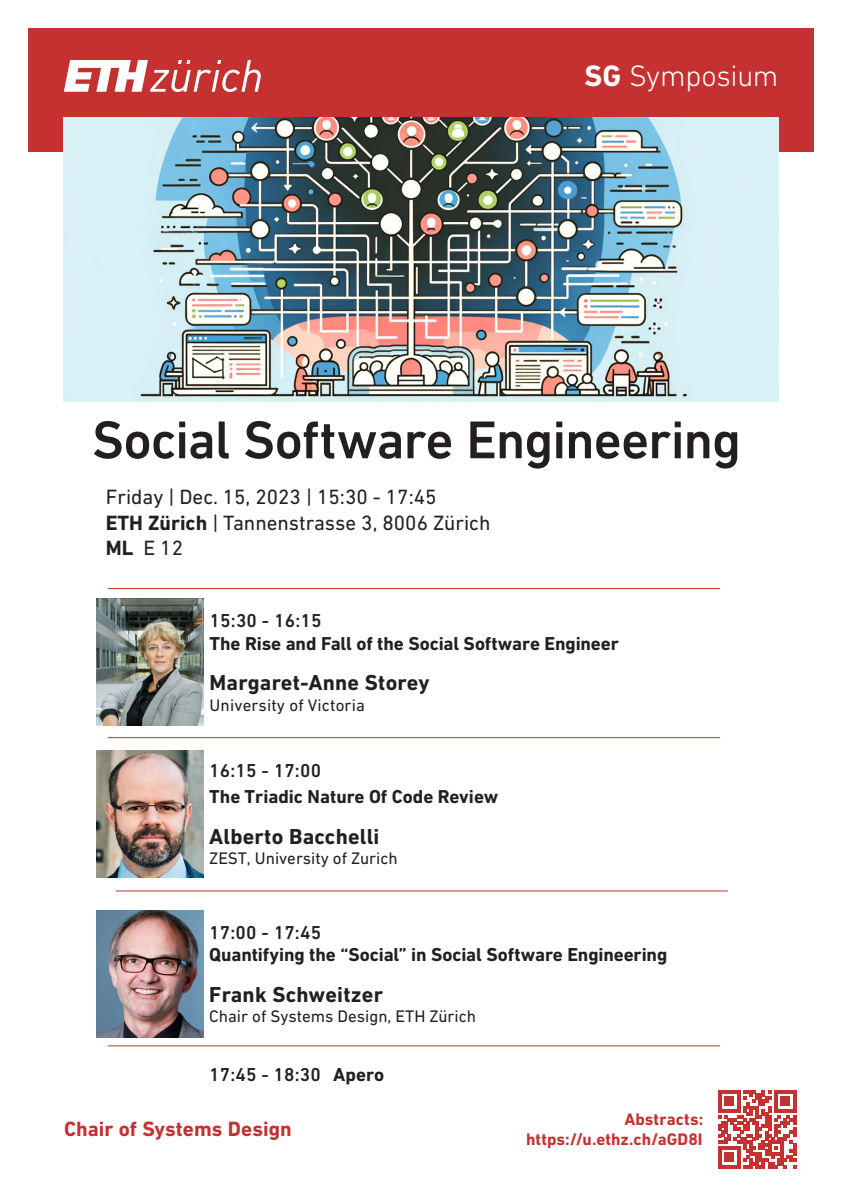
<style>
.page{position:relative;width:842px;height:1191px;background:#fff}
.page>*{position:absolute;margin:0;border:0;box-sizing:border-box;transform-origin:0 0}
._21-titel-A3{font:500 54px "DIN Next W1 G";letter-spacing:-.02em;color:#231f20}
._12-text-weiss-organ{font:300 30px "DIN Next W1 G";letter-spacing:-.01em;color:#fff}
._21-text-A2{font:700 22px "DIN Next W1 G";letter-spacing:.01em;color:#231f20}
._06-lauftext{font:21px "DIN Next W1 G";color:#231f20}
._12-text-weiss-organ-2{font:700 21px "DIN Next W1 G";color:#c53130}
._21-text-A2-2{font:700 19px/22.8px "DIN Next W1 G";letter-spacing:-.005em;color:#231f20}
._21-text-A2-3{font:500 19px "DIN Next W1 G";letter-spacing:.01em;color:#231f20}
._21-text-A2-4{font:17px "DIN Next W1 G";color:#231f20}
._12-text-weiss-organ-3{font:700 17px "DIN Next W1 G";letter-spacing:.005em;color:#c53130}
.s1{font-weight:700}
.s2{font-weight:500}
</style>
<div class="page">
<div style="left:28px;top:28px;width:786px;height:124px;background:#c53130"></div>
<img style="left:64px;top:118px;width:714px;height:284px">
<svg style="left:718px;top:1090px;width:78px;height:78px"></svg>
<hr style="left:108px;top:737px;width:612px;height:1px;background:#c53130">
<img style="left:97px;top:910px;width:106px;height:127px">
<hr style="left:108px;top:1045px;width:612px;height:1px;background:#c53130">
<img style="left:97px;top:750px;width:106px;height:127px">
<hr style="left:116px;top:890px;width:612px;height:1px;background:#c53130">
<hr style="left:108px;top:588px;width:612px;height:1px;background:#c53130">
<img style="left:97px;top:599px;width:106px;height:126px">
<svg style="left:64px;top:60px;width:197px;height:32px"></svg>
<p class="_12-text-weiss-organ" style="left:584px;top:59px;width:196px"><span class="s1">SG</span> Symposium</p>
<p class="_21-titel-A3" style="left:92px;top:408px;width:650px">Social Software Engineering</p>
<p class="_06-lauftext" style="left:106px;top:485px;width:332px">Friday | Dec. 15, 2023 | 15:30 - 17:45</p>
<p class="_06-lauftext" style="left:106px;top:510px;width:386px"><span class="s1">ETH Zürich</span> | Tannenstrasse 3, 8006 Zürich</p>
<p class="_06-lauftext" style="left:106px;top:536px;width:79px"><span class="s1">ML</span> E 12</p>
<p class="_21-text-A2-2" style="left:210px;top:609px;width:411px"><span class="s2">15:30 - 16:15<br></span>The Rise and Fall of the Social Software Engineer</p>
<p class="_21-text-A2" style="left:210px;top:670px;width:221px">Margaret-Anne Storey</p>
<p class="_21-text-A2-4" style="left:210px;top:695px;width:157px">University of Victoria</p>
<p class="_21-text-A2-2" style="left:209px;top:757px;width:291px;line-height:26.4px"><span class="s2">16:15 - 17:00<br></span>The Triadic Nature Of Code Review</p>
<p class="_21-text-A2" style="left:209px;top:823px;width:172px">Alberto Bacchelli</p>
<p class="_21-text-A2-4" style="left:209px;top:848px;width:190px">ZEST, University of Zurich</p>
<p class="_21-text-A2-2" style="left:209px;top:920px;width:460px"><span class="s2">17:00 - 17:45<br></span>Quantifying the “Social” in Social Software Engineering</p>
<p class="_21-text-A2" style="left:209px;top:981px;width:175px">Frank Schweitzer</p>
<p class="_21-text-A2-4" style="left:209px;top:1006px;width:268px">Chair of Systems Design, ETH Zürich</p>
<p class="_21-text-A2-3" style="left:209px;top:1063px;width:177px">17:45 - 18:30 <span class="s1">Apero</span></p>
<p class="_12-text-weiss-organ-2" style="left:64px;top:1117px;width:229px">Chair of Systems Design</p>
<p class="_12-text-weiss-organ-3" style="left:624px;top:1109px;width:80px">Abstracts:</p>
<p class="_12-text-weiss-organ-3" style="left:526px;top:1129px;width:178px">https://u.ethz.ch/aGD8I</p>
</div>
